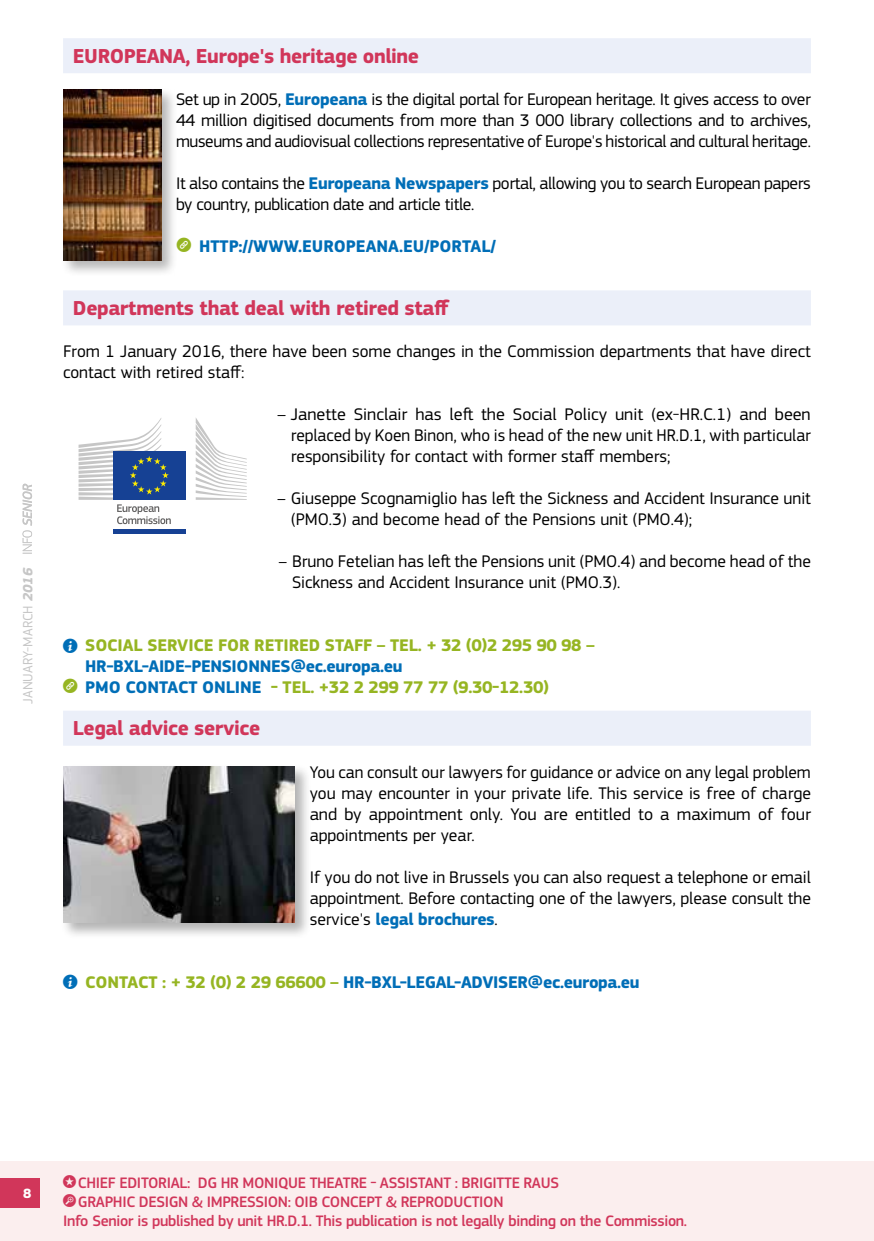
<style>
.page{position:relative;width:874px;height:1241px;background:#fff}
.page>*{position:absolute;margin:0;border:0;box-sizing:border-box;transform-origin:0 0}
.t1{font:700 21px "EC Square Sans Pro";letter-spacing:-.02em;color:#d1365a}
.t2{font:17.5px/21px "EC Square Sans Pro";color:#000;text-align:justify}
.t3{font:17.5px/21px "EC Square Sans Pro";letter-spacing:-.02em;color:#000}
.t4{font:700 17.5px "EC Square Sans Pro";letter-spacing:-.005em;color:#96b522}
.t5{font:700 17.5px "EC Square Sans Pro";letter-spacing:-.02em;color:#006eb7}
.t6{font:700 17.5px "EC Square Sans Pro";color:#006eb7}
.t7{font:500 15.75px/18.9px "EC Square Sans Pro";letter-spacing:-.02em;color:#d1365a}
.t8{font:14px "EC Square Sans Pro";color:#c6c6c6}
.t9{font:700 14px "EC Square Sans Pro";color:#fff}
.s1{font-weight:700;font-style:italic}
.s2{font-weight:700;color:#006eb7}
.s3{font-family:"s Tmedia";font-weight:400;color:#96b522}
.s4{font-family:"s Tmedia";font-weight:400;color:#006eb7}
.s5{font-family:"s Tmedia";font-weight:400}
.s6{color:#006eb7}
.s7{color:#96b522}
</style>
<div class="page">
<div style="left:0;top:1161px;width:873px;height:79px;background:#fbeeee"></div>
<div style="left:0;top:1177px;width:40px;height:30px;background:#d1365a"></div>
<svg style="left:23px;top:483px;width:9px;height:70px"></svg>
<div style="left:63px;top:38px;width:747px;height:35px;background:#ebeff9"></div>
<div style="left:63px;top:290px;width:747px;height:35px;background:#ebeff9"></div>
<div style="left:63px;top:710px;width:747px;height:35px;background:#ebeff9"></div>
<div style="left:60px;top:763px;width:251px;height:176px;background:#000;opacity:.3"></div>
<img style="left:63px;top:766px;width:231px;height:156px">
<div style="left:113px;top:451px;width:72px;height:49px;background:#164194"></div>
<hr style="left:113px;top:529px;width:72px;height:4px;background:#164194">
<svg style="left:195px;top:418px;width:52px;height:82px"></svg>
<svg style="left:78px;top:418px;width:93px;height:106px"></svg>
<div style="left:60px;top:87px;width:118px;height:189px;background:#000;opacity:.29"></div>
<img style="left:63px;top:89px;width:98px;height:171px">
<p class="t8" style="left:20px;top:703px;width:137px;rotate:-90deg">JANUARY-MARCH <span class="s1">2016</span></p>
<p class="t1" style="left:73px;top:44px;width:347px">EUROPEANA, Europe's heritage online</p>
<p class="t2" style="left:176px;top:89px;width:636px">Set up in 2005, <span class="s2">Europeana</span> is the digital portal for European heritage. It gives access to over 44 million digitised documents from more than 3 000 library collections and to archives, museums and audiovisual collections representative of Europe's historical and cultural heritage.</p>
<p class="t3" style="left:176px;top:173px;width:636px">It also contains the <span class="s2">Europeana Newspapers</span> portal, allowing you to search European papers by country, publication date and article title.</p>
<p class="t6" style="left:177px;top:236px;width:320px"><span class="s3">l</span> HTTP://WWW.EUROPEANA.EU/PORTAL/</p>
<p class="t1" style="left:73px;top:296px;width:378px">Departments that deal with retired staff</p>
<p class="t2" style="left:63px;top:341px;width:749px">From 1 January 2016, there have been some changes in the Commission departments that have direct contact with retired staff:</p>
<p class="t2" style="left:290px;top:404px;width:521px;text-indent:-14px">– Janette Sinclair has left the Social Policy unit (ex-HR.C.1) and been replaced by Koen Binon, who is head of the new unit HR.D.1, with particular responsibility for contact with former staff members;</p>
<p class="t2" style="left:290px;top:488px;width:521px;text-indent:-14px">– Giuseppe Scognamiglio has left the Sickness and Accident Insurance unit (PMO.3) and become head of the Pensions unit (PMO.4);</p>
<p class="t2" style="left:292px;top:551px;width:520px;text-indent:-14px">– Bruno Fetelian has left the Pensions unit (PMO.4) and become head of the<br>Sickness and Accident Insurance unit (PMO.3).</p>
<p class="t4" style="left:63px;top:635px;width:533px"><span class="s4">i</span> SOCIAL SERVICE FOR RETIRED STAFF – TEL. + 32 (0)2 295 90 98 –</p>
<p class="t5" style="left:85px;top:656px;width:318px">HR-BXL-AIDE-PENSIONNES@ec.europa.eu</p>
<p class="t4" style="left:63px;top:677px;width:487px"><span class="s5">l</span> <span class="s6">PMO CONTACT ONLINE</span> - TEL. +32 2 299 77 77 (9.30-12.30)</p>
<p class="t1" style="left:73px;top:716px;width:189px">Legal advice service</p>
<p class="t2" style="left:309px;top:761px;width:502px">You can consult our lawyers for guidance or advice on any legal problem you may encounter in your private life. This service is free of charge and by appointment only. You are entitled to a maximum of four appointments per year.</p>
<p class="t2" style="left:309px;top:866px;width:502px">If you do not live in Brussels you can also request a telephone or email appointment. Before contacting one of the lawyers, please consult the service's <span class="s2">legal brochures</span>.</p>
<p class="t5" style="left:63px;top:971px;width:577px"><span class="s5">i</span> <span class="s7">CONTACT : + 32 (0) 2 29 66600 –</span> HR-BXL-LEGAL-ADVISER@ec.europa.eu</p>
<p class="t9" style="left:23px;top:1184px;width:10px">8</p>
<p class="t7" style="left:63px;top:1173px;width:625px"><span class="s5">j</span>CHIEF EDITORIAL: DG HR MONIQUE THEATRE - ASSISTANT : BRIGITTE RAUS<br><span class="s5">}</span> GRAPHIC DESIGN &amp; IMPRESSION: OIB CONCEPT &amp; REPRODUCTION<br>Info Senior is published by unit HR.D.1. This publication is not legally binding on the Commission.</p>
</div>
